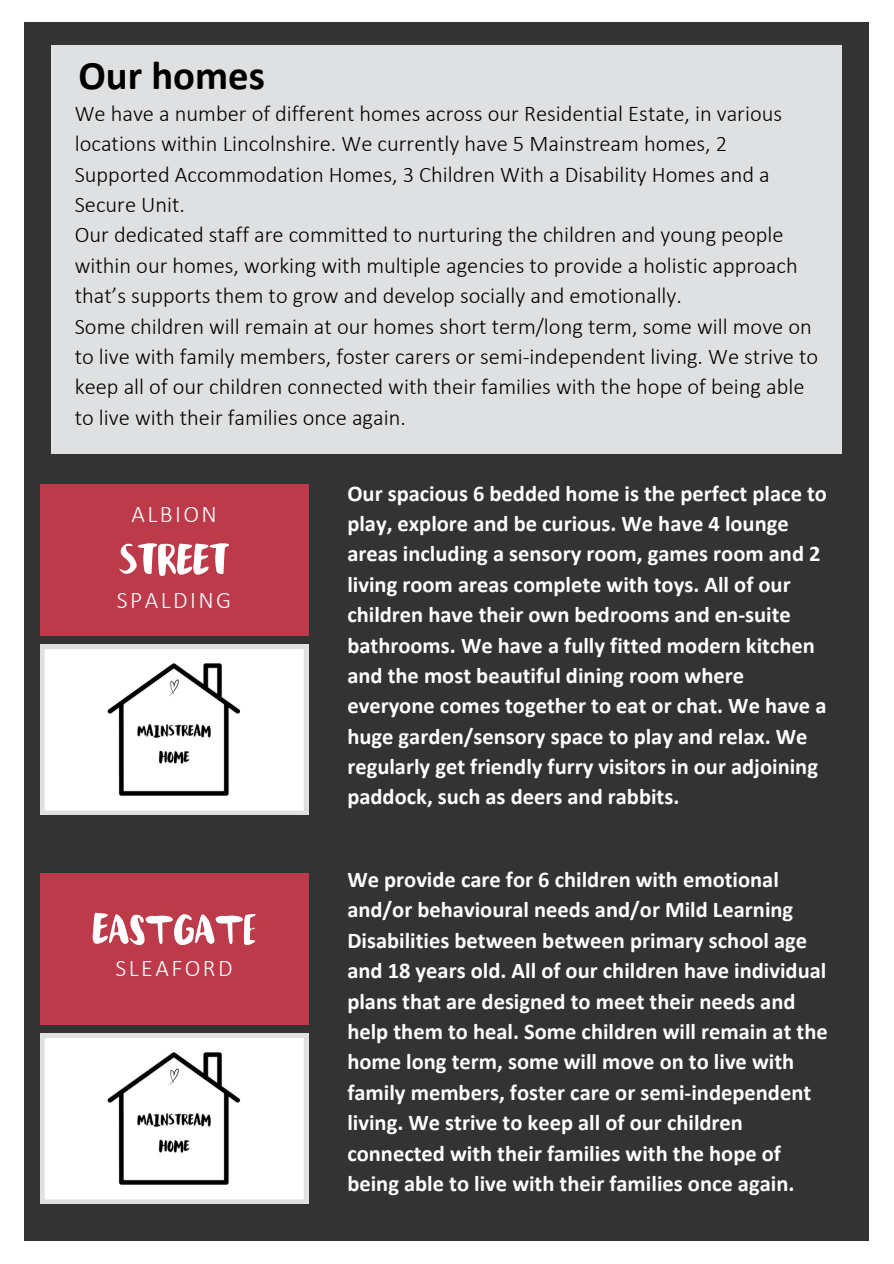
<style>
.page{position:relative;width:894px;height:1264px;background:#fff}
.page>*{position:absolute;margin:0;border:0;box-sizing:border-box;transform-origin:0 0}
.t1{font:54px "Mix Brush";color:#fff}
.t2{font:700 40.65px "Calibri";color:#000}
.t3{font:300 24px "Calibri";letter-spacing:.1em;color:#fff}
.t4{font:700 22.5px/30.3px "Calibri";color:#fff}
.t5{font:300 22.5px/30.3px "Calibri";color:#000}
</style>
<div class="page">
<div style="left:25px;top:23px;width:843px;height:1217px;background:#333"></div>
<svg style="left:40px;top:644px;width:268px;height:170px;background:#ebebeb"></svg>
<div style="left:40px;top:484px;width:268px;height:151px;background:#bd3a4b"></div>
<div style="left:52px;top:45px;width:789px;height:409px;background:#dee0e2"></div>
<svg style="left:40px;top:1033px;width:268px;height:170px;background:#ebebeb"></svg>
<div style="left:40px;top:873px;width:268px;height:151px;background:#bd3a4b"></div>
<p class="t2" style="left:78px;top:58px;width:188px">Our homes</p>
<h6 class="t5" style="left:75px;top:100px;width:708px">We have a number of different homes across our Residential Estate, in various locations within Lincolnshire. We currently have 5 Mainstream homes, 2<br>Supported Accommodation Homes, 3 Children With a Disability Homes and a Secure Unit.</h6>
<h5 class="t5" style="left:75px;top:222px;width:724px">Our dedicated staff are committed to nurturing the children and young people within our homes, working with multiple agencies to provide a holistic approach that’s supports them to grow and develop socially and emotionally.</h5>
<h1 class="t5" style="left:75px;top:313px;width:744px">Some children will remain at our homes short term/long term, some will move on to live with family members, foster carers or semi-independent living. We strive to keep all of our children connected with their families with the hope of being able to live with their families once again.</h1>
<h5 class="t3" style="left:131px;top:504px;width:87px">ALBION</h5>
<p class="t1" style="left:119px;top:541px;width:112px">STREET</p>
<h2 class="t3" style="left:117px;top:590px;width:116px">SPALDING</h2>
<h6 class="t1" style="left:92px;top:910px;width:165px">Eastgate</h6>
<h5 class="t3" style="left:115px;top:957px;width:119px">SLEAFORD</h5>
<p class="t4" style="left:347px;top:480px;width:481px">Our spacious 6 bedded home is the perfect place to play, explore and be curious. We have 4 lounge areas including a sensory room, games room and 2 living room areas complete with toys. All of our children have their own bedrooms and en-suite bathrooms. We have a fully fitted modern kitchen and the most beautiful dining room where everyone comes together to eat or chat. We have a huge garden/sensory space to play and relax. We regularly get friendly furry visitors in our adjoining paddock, such as deers and rabbits.</p>
<p class="t4" style="left:347px;top:866px;width:482px">We provide care for 6 children with emotional and/or behavioural needs and/or Mild Learning Disabilities between between primary school age and 18 years old. All of our children have individual plans that are designed to meet their needs and help them to heal. Some children will remain at the home long term, some will move on to live with family members, foster care or semi-independent living. We strive to keep all of our children connected with their families with the hope of being able to live with their families once again.</p>
</div>
